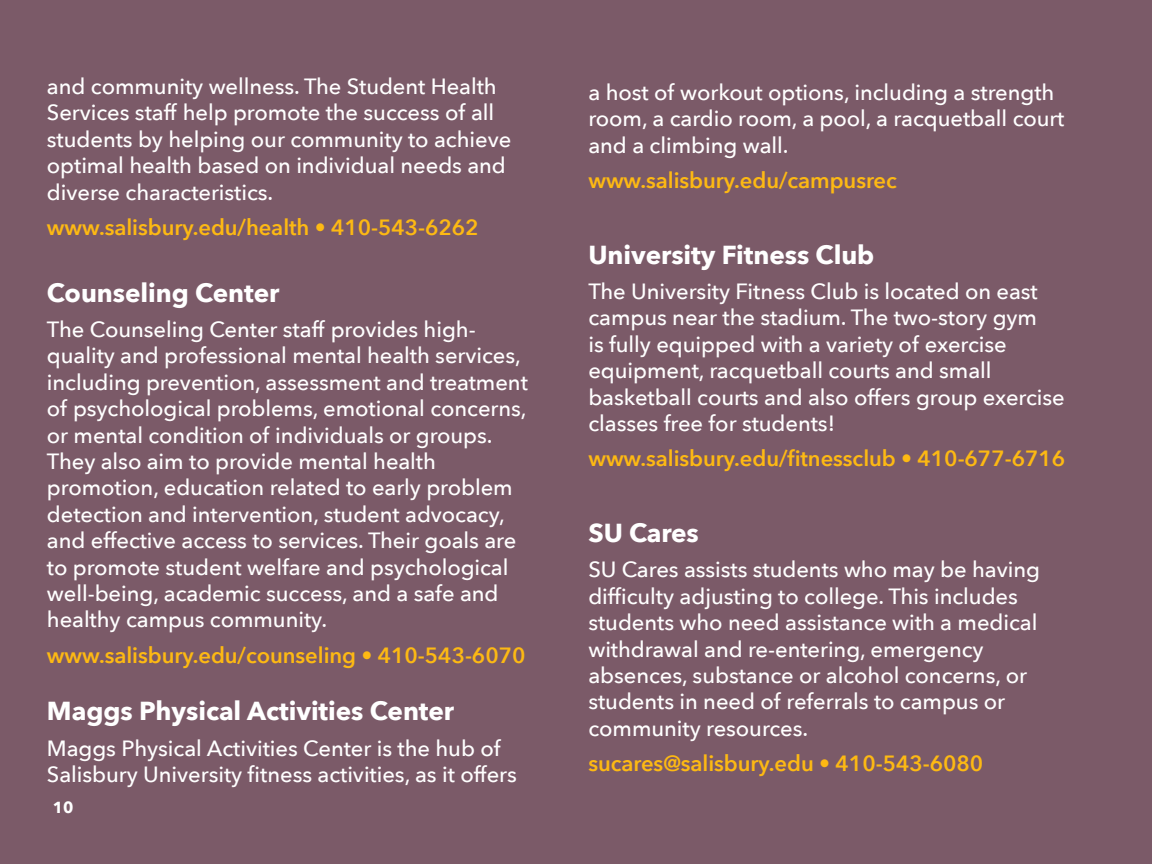
<style>
.page{position:relative;width:1152px;height:864px;background:#7b5a68}
.page>*{position:absolute;margin:0;border:0;box-sizing:border-box;transform-origin:0 0}
.t1{font:700 26px "Avenir Next";letter-spacing:-.005em;color:#fff}
.t2{font:500 22px/26.4px "Avenir Next";letter-spacing:-.005em;color:#fff}
.t3{font:600 22px "Avenir Next";letter-spacing:-.005em;color:#fdb913}
.t4{font:700 16px "Avenir Next";color:#fff}
</style>
<div class="page">
<p class="t2" style="left:47px;top:72px;width:451px">and community wellness. The Student Health</p>
<p class="t2" style="left:47px;top:99px;width:466px">Services staff help promote the success of all students by helping our community to achieve optimal health based on individual needs and diverse characteristics.</p>
<p class="t3" style="left:47px;top:208px;width:433px">www.salisbury.edu/health • 410-543-6262</p>
<p class="t1" style="left:47px;top:270px;width:234px">Counseling Center</p>
<p class="t2" style="left:47px;top:315px;width:430px">The Counseling Center staff provides high-</p>
<p class="t2" style="left:47px;top:342px;width:482px">quality and professional mental health services, including prevention, assessment and treatment of psychological problems, emotional concerns, or mental condition of individuals or groups.<br>They also aim to provide mental health promotion, education related to early problem detection and intervention, student advocacy, and effective access to services. Their goals are to promote student welfare and psychological well-being, academic success, and a safe and healthy campus community.</p>
<p class="t3" style="left:47px;top:636px;width:480px">www.salisbury.edu/counseling • 410-543-6070</p>
<p class="t1" style="left:47px;top:689px;width:409px">Maggs Physical Activities Center</p>
<p class="t2" style="left:47px;top:734px;width:471px">Maggs Physical Activities Center is the hub of<br>Salisbury University fitness activities, as it offers</p>
<p class="t4" style="left:53px;top:794px;width:22px">10</p>
<p class="t2" style="left:588px;top:78px;width:478px">a host of workout options, including a strength room, a cardio room, a pool, a racquetball court and a climbing wall.</p>
<p class="t3" style="left:588px;top:161px;width:310px">www.salisbury.edu/campusrec</p>
<p class="t1" style="left:588px;top:232px;width:287px">University Fitness Club</p>
<p class="t2" style="left:588px;top:277px;width:451px">The University Fitness Club is located on east</p>
<p class="t2" style="left:588px;top:304px;width:478px">campus near the stadium. The two-story gym<br>is fully equipped with a variety of exercise equipment, racquetball courts and small basketball courts and also offers group exercise classes free for students!</p>
<h4 class="t3" style="left:588px;top:440px;width:478px">www.salisbury.edu/fitnessclub • 410-677-6716</h4>
<p class="t1" style="left:588px;top:510px;width:112px">SU Cares</p>
<p class="t2" style="left:588px;top:556px;width:453px">SU Cares assists students who may be having difficulty adjusting to college. This includes</p>
<p class="t2" style="left:588px;top:609px;width:451px">students who need assistance with a medical withdrawal and re-entering, emergency absences, substance or alcohol concerns, or students in need of referrals to campus or community resources.</p>
<p class="t3" style="left:588px;top:745px;width:396px">sucares@salisbury.edu • 410-543-6080</p>
</div>
